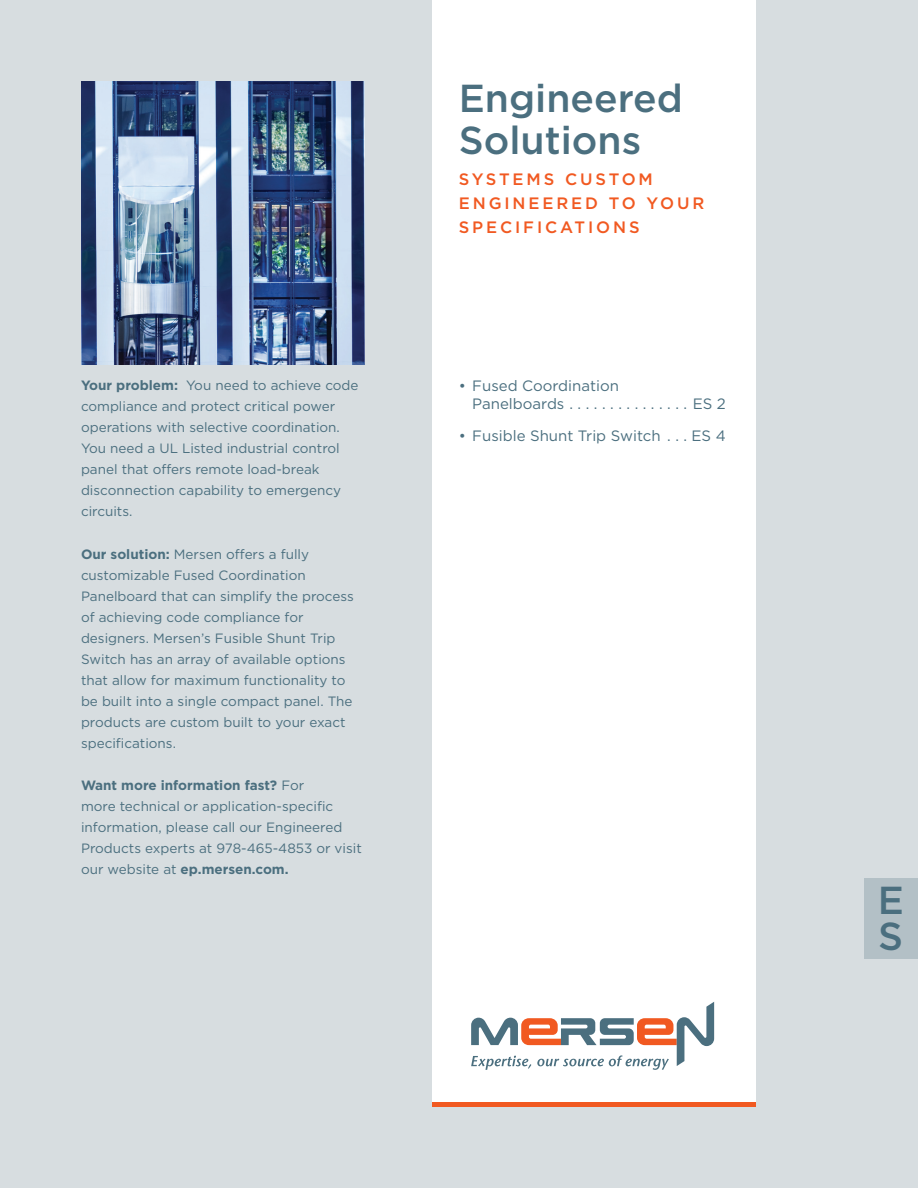
<style>
.page{position:relative;width:918px;height:1188px;background:#d7dde0}
.page>*{position:absolute;margin:0;border:0;box-sizing:border-box;transform-origin:0 0}
.NEW_Product_MSL_Page_1{font:500 39px/36px "Gotham";color:#4b6f7f}
.NEW_Subhead{font:500 16.5px/24px "Gotham";letter-spacing:.175em;color:#f15921}
.t1{font:15px/18px "Gotham";color:#4b6f7f}
.NEW_Text{font:13.5px/21px "Gotham";color:#4b6f7f}
.s1{font-weight:700}
</style>
<div class="page">
<div style="left:432px;top:0;width:324px;height:1106px;background:#fff"></div>
<div style="left:432px;top:1102px;width:324px;height:5px;background:#f15921"></div>
<svg style="left:471px;top:1002px;width:243px;height:68px"></svg>
<div style="left:864px;top:878px;width:54px;height:81px;background:#b3c0c6"></div>
<img style="left:81px;top:81px;width:283px;height:283px">
<p class="NEW_Text" style="left:81px;top:375px;width:279px"><span class="s1">Your problem:</span> You need to achieve code compliance and protect critical power operations with selective coordination.<br>You need a UL Listed industrial control panel that offers remote load-break disconnection capability to emergency circuits.</p>
<p class="NEW_Text" style="left:81px;top:543px;width:274px"><span class="s1">Our solution:</span> Mersen offers a fully customizable Fused Coordination Panelboard that can simplify the process of achieving code compliance for designers. Mersen’s Fusible Shunt Trip Switch has an array of available options that allow for maximum functionality to be built into a single compact panel. The products are custom built to your exact specifications.</p>
<p class="NEW_Text" style="left:81px;top:775px;width:282px"><span class="s1">Want more information fast?</span> For<br>more technical or application-specific information, please call our Engineered Products experts at 978-465-4853 or visit our website at <span class="s1">ep.mersen.com.</span></p>
<p class="NEW_Product_MSL_Page_1" style="left:459px;top:77px;width:226px;line-height:42px">Engineered<br>Solutions</p>
<p class="NEW_Subhead" style="left:459px;top:167px;width:247px">SYSTEMS CUSTOM<br>ENGINEERED TO YOUR<br>SPECIFICATIONS</p>
<p class="t1" style="left:472px;top:377px;width:255px;text-indent:-14px">• Fused Coordination<br>Panelboards . . . . . . . . . . . . . . . ES 2</p>
<p class="t1" style="left:459px;top:426px;width:269px">• Fusible Shunt Trip Switch . . ES 4</p>
<h1 class="NEW_Product_MSL_Page_1" style="left:878px;top:882px;width:28px">E<br>S</h1>
</div>
